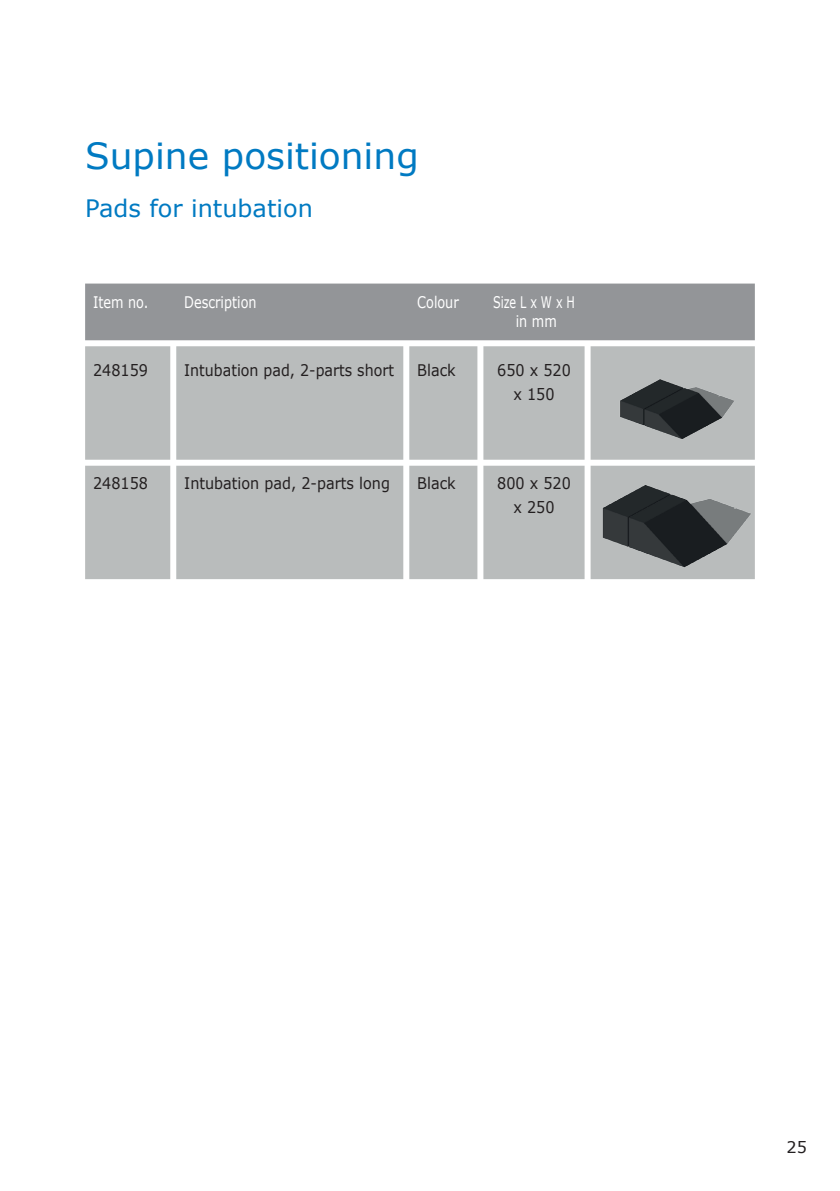
<style>
.page{position:relative;width:840px;height:1191px;background:#fff}
.page>*{position:absolute;margin:0;border:0;box-sizing:border-box;transform-origin:0 0}
.t1{font:36px "Verdana";color:#007ac2}
.t2{font:24px "Verdana";color:#007ac2}
.t3{font:16px/24px "Verdana";color:#231f20;text-align:center;scale:.9 1}
.t4{font:16px "Verdana";color:#231f20;scale:.89 1}
.t5{font:16px "Verdana";color:#fff;scale:.8 1}
.t6{font:16px/19.2px "Verdana";color:#fff;text-align:center;scale:.7 1}
.t7{font:16px "Verdana";color:#231f20}
</style>
<div class="page">
<div style="left:85px;top:283px;width:669px;height:57px;background:#939598"></div>
<svg style="left:85px;top:346px;width:669px;height:233px;fill:#b9bcbc"></svg>
<div style="left:409px;top:346px;width:68px;height:233px;background:#b9bcbc"></div>
<img style="left:597px;top:480px;width:156px;height:91px">
<img style="left:616px;top:376px;width:121px;height:66px">
<h1 class="t1" style="left:85px;top:133px;width:335px">Supine positioning</h1>
<h2 class="t2" style="left:85px;top:193px;width:229px">Pads for intubation</h2>
<p class="t5" style="left:93px;top:292px;width:71px">Item no.</p>
<p class="t5" style="left:184px;top:292px;width:92px">Description</p>
<p class="t5" style="left:417px;top:292px;width:53px">Colour</p>
<p class="t6" style="left:492px;top:293px;width:118px">Size L x W x H in mm</p>
<p class="t3" style="left:93px;top:358px;width:63px">248159</p>
<p class="t4" style="left:184px;top:359px;width:237px">Intubation pad, 2-parts short</p>
<p class="t3" style="left:417px;top:358px;width:44px">Black</p>
<p class="t3" style="left:497px;top:358px;width:83px">650 x 520 x 150</p>
<p class="t3" style="left:93px;top:472px;width:63px">248158</p>
<p class="t3" style="left:184px;top:472px;width:230px">Intubation pad, 2-parts long</p>
<p class="t3" style="left:417px;top:472px;width:44px">Black</p>
<p class="t3" style="left:497px;top:472px;width:83px">800 x 520 x 250</p>
<p class="t7" style="left:786px;top:1137px;width:22px">25</p>
</div>
